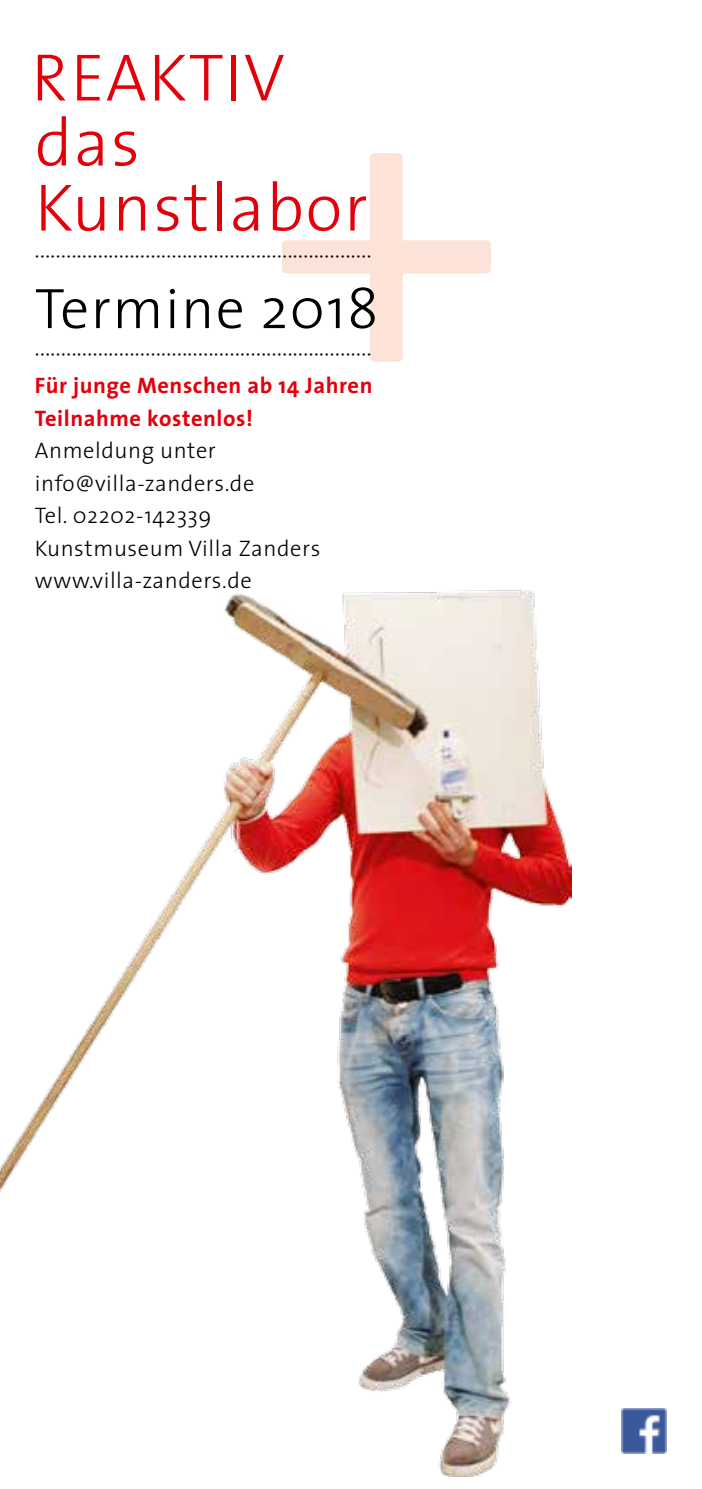
<style>
.page{position:relative;width:702px;height:1489px;background:#fff}
.page>*{position:absolute;margin:0;border:0;box-sizing:border-box;transform-origin:0 0}
.t1{font:300 67.5px/65px "The Sans";letter-spacing:.025em;color:#e3000b}
.t2{font:300 57.5px "The Sans";letter-spacing:.025em;color:#000}
.t3{font:300 22.5px/32.5px "The Sans";letter-spacing:.025em;color:#000}
.t4{font:700 22.5px/32.5px "The Sans";letter-spacing:.025em;color:#e3000b}
</style>
<div class="page">
<svg style="left:282px;top:153px;width:209px;height:208px"></svg>
<img style="left:621px;top:1408px;width:45px;height:45px">
<img style="left:0;top:590px;width:571px;height:886px">
<h1 class="t1" style="left:31px;top:43px;width:338px">REAKTIV das<br>Kunstlabor</h1>
<p class="t3" style="left:35px;top:238px;width:338px">································································</p>
<h2 class="t2" style="left:35px;top:261px;width:345px">Termine 2018</h2>
<p class="t3" style="left:35px;top:336px;width:338px">································································</p>
<p class="t4" style="left:35px;top:369px;width:339px">Für junge Menschen ab 14 Jahren<br>Teilnahme kostenlos!</p>
<p class="t3" style="left:35px;top:433px;width:287px">Anmeldung unter info@villa-zanders.de<br>Tel. 02202-142339<br>Kunstmuseum Villa Zanders www.villa-zanders.de</p>
</div>
